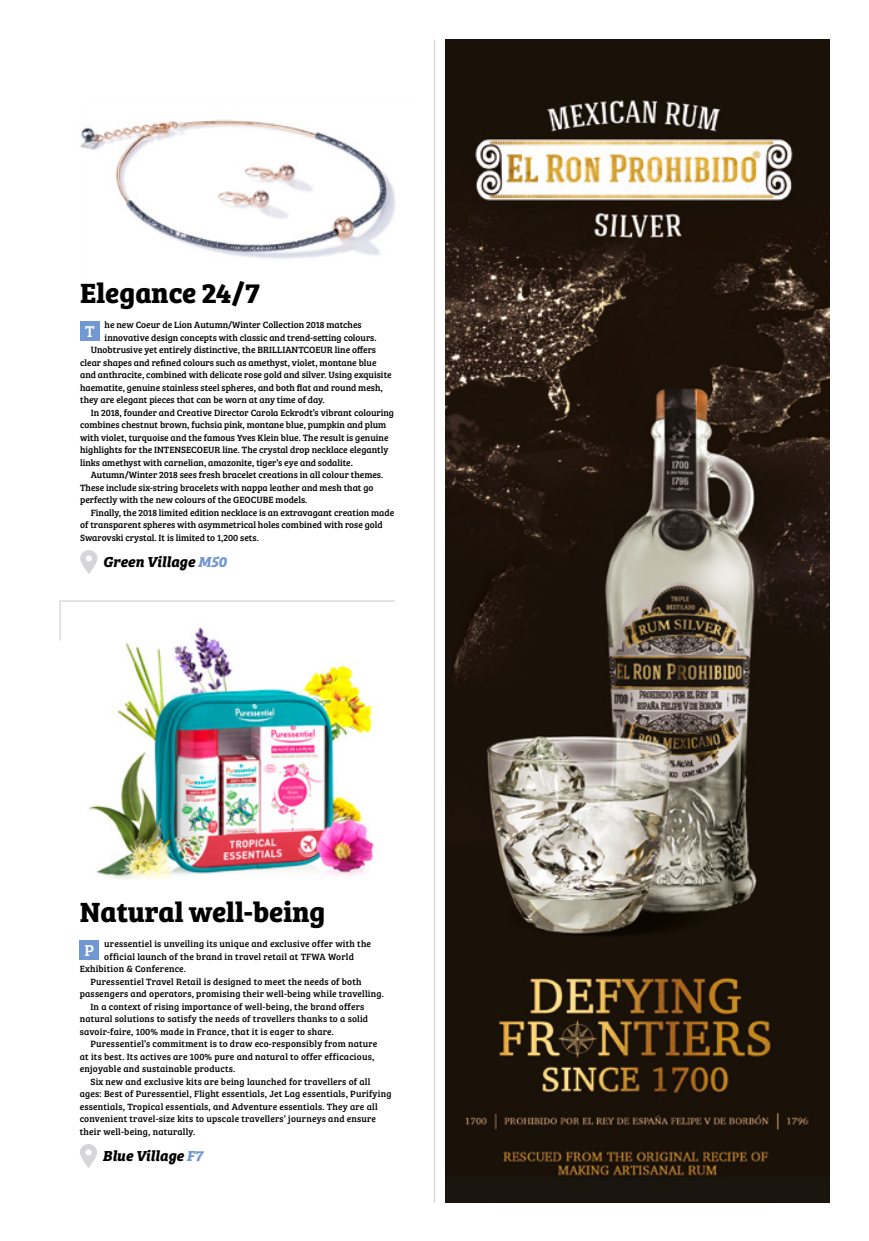
<style>
.page{position:relative;width:869px;height:1241px;background:#fff}
.page>*{position:absolute;margin:0;border:0;box-sizing:border-box;transform-origin:0 0}
.t1{font:700 28.75px "Bree Serif";color:#000}
.t2{font:16.25px "Bree Serif";color:#fff}
.t3{font:italic 700 15px "Bree Serif";color:#000}
.t4{font:9.38px "Bree Serif";color:#000}
.t5{font:9.38px "Bree Serif";letter-spacing:.02em;color:#000}
.s1{color:#7198d0}
</style>
<div class="page">
<hr style="left:433px;top:39px;width:2px;height:1163px;background:#d5d5da">
<img style="left:445px;top:39px;width:384px;height:1163px">
<img style="left:80px;top:120px;width:315px;height:139px">
<div style="left:80px;top:321px;width:19px;height:20px;background:#7198d0"></div>
<svg style="left:80px;top:550px;width:17px;height:24px"></svg>
<svg style="left:59px;top:600px;width:336px;height:41px"></svg>
<img style="left:80px;top:623px;width:299px;height:256px">
<div style="left:80px;top:940px;width:19px;height:19px;background:#7198d0"></div>
<svg style="left:80px;top:1144px;width:17px;height:23px"></svg>
<h1 class="t1" style="left:80px;top:271px;width:181px">Elegance 24/7</h1>
<h2 class="t2" style="left:85px;top:319px;width:11px">T</h2>
<p class="t4" style="left:105px;top:318px;width:258px">he new Coeur de Lion Autumn/Winter Collection 2018 matches</p>
<p class="t4" style="left:105px;top:330px;width:273px">innovative design concepts with classic and trend-setting colours.</p>
<p class="t4" style="left:91px;top:343px;width:286px">Unobtrusive yet entirely distinctive, the BRILLIANTCOEUR line offers</p>
<p class="t4" style="left:80px;top:355px;width:298px">clear shapes and refined colours such as amethyst, violet, montane blue</p>
<p class="t4" style="left:80px;top:368px;width:313px">and anthracite, combined with delicate rose gold and silver. Using exquisite</p>
<p class="t4" style="left:80px;top:380px;width:304px">haematite, genuine stainless steel spheres, and both flat and round mesh,</p>
<p class="t4" style="left:80px;top:393px;width:246px">they are elegant pieces that can be worn at any time of day.</p>
<p class="t4" style="left:91px;top:405px;width:305px">In 2018, founder and Creative Director Carola Eckrodt’s vibrant colouring</p>
<p class="t4" style="left:80px;top:418px;width:307px">combines chestnut brown, fuchsia pink, montane blue, pumpkin and plum</p>
<p class="t4" style="left:80px;top:430px;width:310px">with violet, turquoise and the famous Yves Klein blue. The result is genuine</p>
<p class="t4" style="left:80px;top:443px;width:309px">highlights for the INTENSECOEUR line. The crystal drop necklace elegantly</p>
<p class="t4" style="left:80px;top:455px;width:274px">links amethyst with carnelian, amazonite, tiger’s eye and sodalite.</p>
<p class="t4" style="left:91px;top:468px;width:294px">Autumn/Winter 2018 sees fresh bracelet creations in all colour themes.</p>
<p class="t4" style="left:80px;top:480px;width:295px">These include six-string bracelets with nappa leather and mesh that go</p>
<p class="t4" style="left:80px;top:493px;width:229px">perfectly with the new colours of the GEOCUBE models.</p>
<p class="t4" style="left:91px;top:505px;width:305px">Finally, the 2018 limited edition necklace is an extravagant creation made</p>
<p class="t4" style="left:80px;top:518px;width:304px">of transparent spheres with asymmetrical holes combined with rose gold</p>
<p class="t4" style="left:80px;top:530px;width:180px">Swarovski crystal. It is limited to 1,200 sets.</p>
<h3 class="t3" style="left:103px;top:550px;width:125px">Green Village <span class="s1">M50</span></h3>
<h1 class="t1" style="left:80px;top:889px;width:247px">Natural well-being</h1>
<h2 class="t2" style="left:84px;top:937px;width:11px">P</h2>
<p class="t5" style="left:104px;top:936px;width:268px">uressentiel is unveiling its unique and exclusive offer with the</p>
<p class="t5" style="left:104px;top:949px;width:251px">official launch of the brand in travel retail at TFWA World</p>
<p class="t5" style="left:80px;top:961px;width:108px">Exhibition &amp; Conference.</p>
<p class="t5" style="left:90px;top:974px;width:272px">Puressentiel Travel Retail is designed to meet the needs of both</p>
<p class="t5" style="left:80px;top:986px;width:305px">passengers and operators, promising their well-being while travelling.</p>
<p class="t5" style="left:90px;top:999px;width:275px">In a context of rising importance of well-being, the brand offers</p>
<p class="t5" style="left:80px;top:1011px;width:290px">natural solutions to satisfy the needs of travellers thanks to a solid</p>
<p class="t5" style="left:80px;top:1024px;width:256px">savoir-faire, 100% made in France, that it is eager to share.</p>
<p class="t5" style="left:90px;top:1036px;width:288px">Puressentiel’s commitment is to draw eco-responsibly from nature</p>
<p class="t5" style="left:80px;top:1049px;width:296px">at its best. Its actives are 100% pure and natural to offer efficacious,</p>
<p class="t5" style="left:80px;top:1061px;width:157px">enjoyable and sustainable products.</p>
<p class="t5" style="left:90px;top:1074px;width:281px">Six new and exclusive kits are being launched for travellers of all</p>
<p class="t5" style="left:80px;top:1086px;width:313px">ages: Best of Puressentiel, Flight essentials, Jet Lag essentials, Purifying</p>
<p class="t5" style="left:80px;top:1099px;width:299px">essentials, Tropical essentials, and Adventure essentials. They are all</p>
<p class="t5" style="left:80px;top:1111px;width:298px">convenient travel-size kits to upscale travellers’ journeys and ensure</p>
<p class="t5" style="left:80px;top:1124px;width:117px">their well-being, naturally.</p>
<h3 class="t3" style="left:102px;top:1143px;width:102px">Blue Village <span class="s1">F7</span></h3>
</div>
